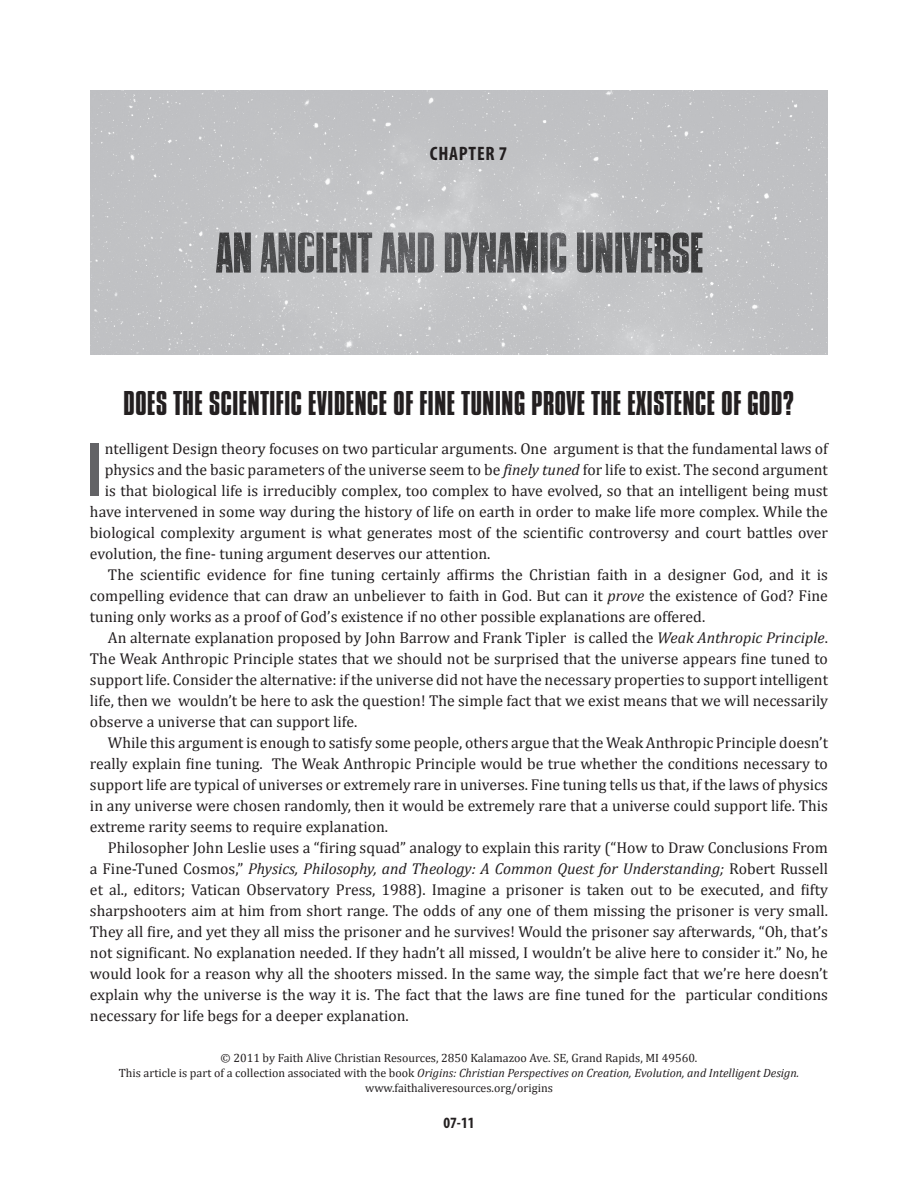
<style>
.page{position:relative;width:918px;height:1188px;background:#fff}
.page>*{position:absolute;margin:0;border:0;box-sizing:border-box;transform-origin:0 0}
.t1{font:78.75px "Compacta Plain";color:#636366}
.t2{font:36px "Compacta Plain";color:#231f20}
.t3{font:700 condensed 19.5px "Myriad Pro";letter-spacing:.04em;color:#231f20}
.t4{font:15.75px "Cambria";color:#231f20}
.t5{font:italic 15.75px "Cambria";color:#231f20}
.t6{font:700 condensed 15.75px "Myriad Pro";color:#231f20}
.t7{font:12px/15px "Cambria";color:#231f20;text-align:center}
.s1{font-style:italic}
.s2{font-style:normal}
</style>
<div class="page">
<img style="left:90px;top:90px;width:738px;height:265px">
<img style="left:298px;top:232px;width:404px;height:41px">
<p class="t3" style="left:430px;top:141px;width:79px">CHAPTER 7</p>
<h2 class="t2" style="left:123px;top:384px;width:673px">DOES THE SCIENTIFIC EVIDENCE OF FINE TUNING PROVE THE EXISTENCE OF GOD?</h2>
<h1 class="t1" style="left:87px;top:427px;width:10px">I</h1>
<p class="t4" style="left:105px;top:439px;width:725px">ntelligent Design theory focuses on two particular arguments. One argument is that the fundamental laws of</p>
<p class="t4" style="left:105px;top:460px;width:725px">physics and the basic parameters of the universe seem to be <span class="s1">finely tuned</span> for life to exist. The second argument</p>
<p class="t4" style="left:105px;top:481px;width:725px">is that biological life is irreducibly complex, too complex to have evolved, so that an intelligent being must</p>
<p class="t4" style="left:90px;top:502px;width:739px">have intervened in some way during the history of life on earth in order to make life more complex. While the</p>
<p class="t4" style="left:90px;top:523px;width:739px">biological complexity argument is what generates most of the scientific controversy and court battles over</p>
<p class="t4" style="left:90px;top:544px;width:402px">evolution, the fine- tuning argument deserves our attention.</p>
<p class="t4" style="left:108px;top:565px;width:721px">The scientific evidence for fine tuning certainly affirms the Christian faith in a designer God, and it is</p>
<p class="t4" style="left:90px;top:586px;width:739px">compelling evidence that can draw an unbeliever to faith in God. But can it <span class="s1">prove</span> the existence of God? Fine</p>
<p class="t4" style="left:90px;top:607px;width:617px">tuning only works as a proof of God’s existence if no other possible explanations are offered.</p>
<p class="t4" style="left:108px;top:628px;width:722px">An alternate explanation proposed by John Barrow and Frank Tipler is called the <span class="s1">Weak Anthropic Principle</span>.</p>
<p class="t4" style="left:90px;top:649px;width:739px">The Weak Anthropic Principle states that we should not be surprised that the universe appears fine tuned to</p>
<p class="t4" style="left:90px;top:670px;width:739px">support life. Consider the alternative: if the universe did not have the necessary properties to support intelligent</p>
<p class="t4" style="left:90px;top:691px;width:739px">life, then we wouldn’t be here to ask the question! The simple fact that we exist means that we will necessarily</p>
<p class="t4" style="left:90px;top:712px;width:269px">observe a universe that can support life.</p>
<p class="t4" style="left:108px;top:733px;width:722px">While this argument is enough to satisfy some people, others argue that the Weak Anthropic Principle doesn’t</p>
<p class="t4" style="left:90px;top:754px;width:740px">really explain fine tuning. The Weak Anthropic Principle would be true whether the conditions necessary to</p>
<p class="t4" style="left:90px;top:775px;width:739px">support life are typical of universes or extremely rare in universes. Fine tuning tells us that, if the laws of physics</p>
<p class="t4" style="left:90px;top:796px;width:739px">in any universe were chosen randomly, then it would be extremely rare that a universe could support life. This</p>
<p class="t4" style="left:90px;top:817px;width:300px">extreme rarity seems to require explanation.</p>
<p class="t4" style="left:108px;top:838px;width:721px">Philosopher John Leslie uses a “firing squad” analogy to explain this rarity (“How to Draw Conclusions From</p>
<p class="t5" style="left:90px;top:859px;width:739px"><span class="s2">a Fine-Tuned Cosmos,”</span> Physics, Philosophy, and Theology: A Common Quest for Understanding; <span class="s2">Robert Russell</span></p>
<p class="t4" style="left:90px;top:880px;width:740px">et al., editors; Vatican Observatory Press, 1988). Imagine a prisoner is taken out to be executed, and fifty</p>
<p class="t4" style="left:90px;top:901px;width:739px">sharpshooters aim at him from short range. The odds of any one of them missing the prisoner is very small.</p>
<p class="t4" style="left:90px;top:922px;width:739px">They all fire, and yet they all miss the prisoner and he survives! Would the prisoner say afterwards, “Oh, that’s</p>
<p class="t4" style="left:90px;top:943px;width:739px">not significant. No explanation needed. If they hadn’t all missed, I wouldn’t be alive here to consider it.” No, he</p>
<p class="t4" style="left:90px;top:964px;width:739px">would look for a reason why all the shooters missed. In the same way, the simple fact that we’re here doesn’t</p>
<p class="t4" style="left:90px;top:985px;width:739px">explain why the universe is the way it is. The fact that the laws are fine tuned for the particular conditions</p>
<p class="t4" style="left:90px;top:1006px;width:320px">necessary for life begs for a deeper explanation.</p>
<p class="t7" style="left:119px;top:1051px;width:682px">© 2011 by Faith Alive Christian Resources, 2850 Kalamazoo Ave. SE, Grand Rapids, MI 49560.<br>This article is part of a collection associated with the book <span class="s1">Origins: Christian Perspectives on Creation, Evolution, and Intelligent Design. </span>www.faithaliveresources.org/origins</p>
<p class="t6" style="left:444px;top:1113px;width:32px">07-11</p>
</div>
